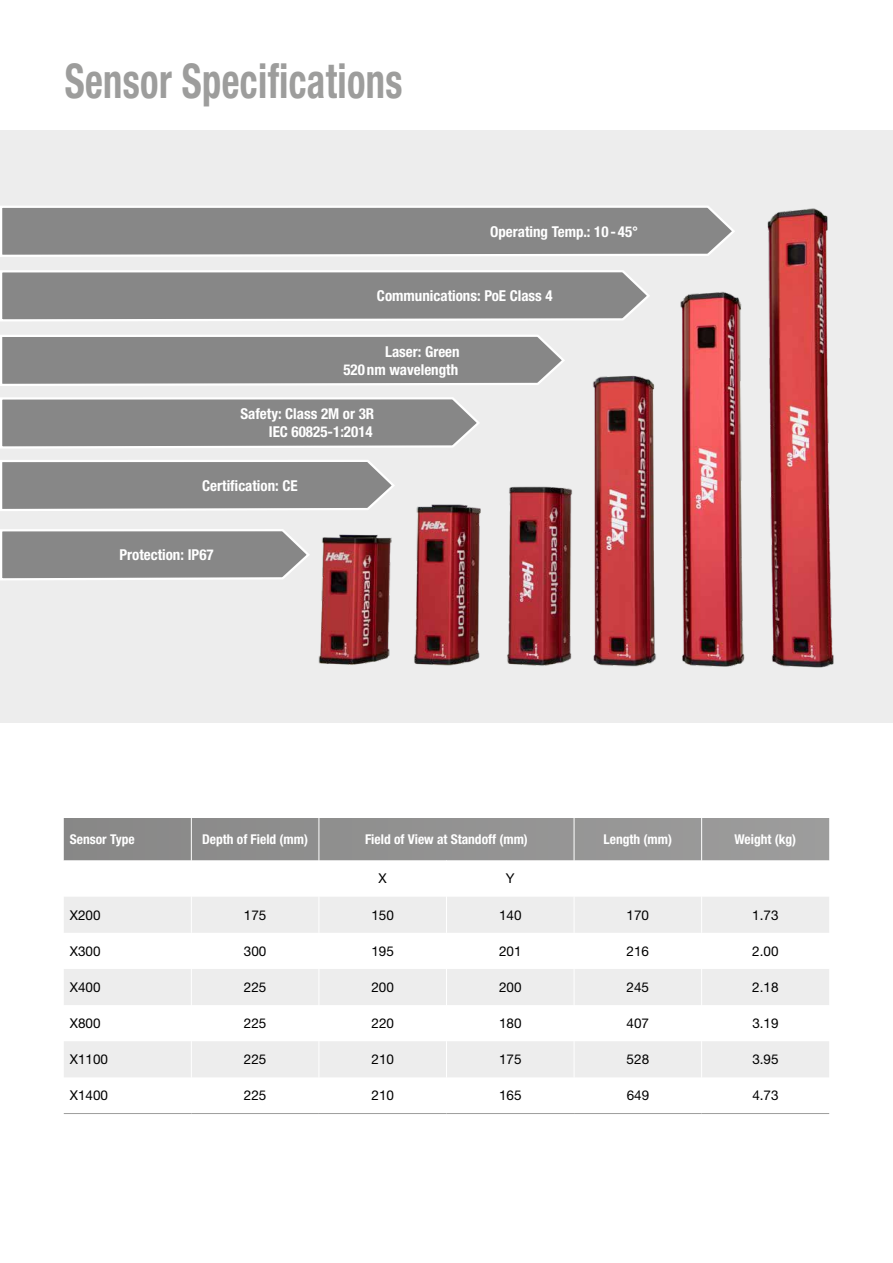
<style>
.page{position:relative;width:893px;height:1263px;background:#fff}
.page>*{position:absolute;margin:0;border:0;box-sizing:border-box;transform-origin:0 0}
.t1{font:700 condensed 48px "Helvetica Neue LT Std";letter-spacing:.01em;color:#9d9d9c;scale:.8 1}
.t2{font:700 condensed 15px/18px "Helvetica Neue LT Std";color:#fff;text-align:right}
.t3{font:13.5px "Helvetica Neue LT Std";color:#000}
.t4{font:700 condensed 13.5px "Helvetica Neue LT Std";color:#fff}
</style>
<div class="page">
<div style="left:0;top:130px;width:893px;height:593px;background:#ededed"></div>
<img style="left:318px;top:208px;width:516px;height:460px">
<svg style="left:64px;top:818px;width:765px;height:42px;background:#929291"></svg>
<svg style="left:64px;top:897px;width:765px;height:180px;fill:#ededed"></svg>
<hr style="left:191px;top:818px;width:1px;height:42px;background:#fff">
<hr style="left:319px;top:818px;width:1px;height:42px;background:#fff">
<hr style="left:574px;top:818px;width:1px;height:42px;background:#fff">
<hr style="left:191px;top:897px;width:1px;height:36px;background:#fff">
<hr style="left:319px;top:897px;width:1px;height:36px;background:#fff">
<hr style="left:446px;top:897px;width:1px;height:36px;background:#fff">
<hr style="left:574px;top:897px;width:1px;height:36px;background:#fff">
<hr style="left:191px;top:933px;width:1px;height:36px;background:#fff">
<hr style="left:319px;top:933px;width:1px;height:36px;background:#fff">
<hr style="left:446px;top:933px;width:1px;height:36px;background:#fff">
<hr style="left:574px;top:933px;width:1px;height:36px;background:#fff">
<hr style="left:191px;top:969px;width:1px;height:36px;background:#fff">
<hr style="left:319px;top:969px;width:1px;height:36px;background:#fff">
<hr style="left:446px;top:969px;width:1px;height:36px;background:#fff">
<hr style="left:574px;top:969px;width:1px;height:36px;background:#fff">
<hr style="left:191px;top:1005px;width:1px;height:36px;background:#fff">
<hr style="left:319px;top:1005px;width:1px;height:36px;background:#fff">
<hr style="left:446px;top:1005px;width:1px;height:36px;background:#fff">
<hr style="left:574px;top:1005px;width:1px;height:36px;background:#fff">
<hr style="left:191px;top:1041px;width:1px;height:36px;background:#fff">
<hr style="left:319px;top:1041px;width:1px;height:36px;background:#fff">
<hr style="left:446px;top:1041px;width:1px;height:36px;background:#fff">
<hr style="left:574px;top:1041px;width:1px;height:36px;background:#fff">
<hr style="left:701px;top:818px;width:1px;height:42px;background:#fff">
<hr style="left:701px;top:897px;width:1px;height:36px;background:#fff">
<hr style="left:701px;top:933px;width:1px;height:36px;background:#fff">
<hr style="left:701px;top:969px;width:1px;height:36px;background:#fff">
<hr style="left:701px;top:1005px;width:1px;height:36px;background:#fff">
<hr style="left:701px;top:1041px;width:1px;height:36px;background:#fff">
<hr style="left:64px;top:1113px;width:127px;height:1px;background:#9d9d9c">
<hr style="left:191px;top:1113px;width:128px;height:1px;background:#9d9d9c">
<hr style="left:319px;top:1113px;width:127px;height:1px;background:#9d9d9c">
<hr style="left:446px;top:1113px;width:128px;height:1px;background:#9d9d9c">
<hr style="left:574px;top:1113px;width:128px;height:1px;background:#9d9d9c">
<hr style="left:702px;top:1113px;width:127px;height:1px;background:#9d9d9c">
<svg style="left:0;top:206px;width:737px;height:52px;background:#959595"></svg>
<svg style="left:0;top:268px;width:652px;height:55px;background:#9b9b9b"></svg>
<svg style="left:0;top:333px;width:567px;height:54px;background:#9a9a9a"></svg>
<svg style="left:0;top:395px;width:482px;height:55px;background:#9c9c9c"></svg>
<svg style="left:0;top:458px;width:397px;height:54px;background:#9b9b9b"></svg>
<svg style="left:0;top:529px;width:310px;height:51px;background:#979797"></svg>
<h1 class="t1" style="left:65px;top:52px;width:424px">Sensor Specifications</h1>
<p class="t2" style="left:490px;top:222px;width:150px">Operating Temp.: 10 - 45°</p>
<p class="t2" style="left:377px;top:287px;width:177px">Communications: PoE Class 4</p>
<p class="t2" style="left:343px;top:342px;width:118px">Laser: Green<br>520nm wavelength</p>
<p class="t2" style="left:241px;top:405px;width:135px">Safety: Class 2M or 3R<br>IEC 60825-1:2014</p>
<p class="t2" style="left:202px;top:476px;width:97px">Certification: CE</p>
<p class="t2" style="left:119px;top:546px;width:96px">Protection: IP67</p>
<p class="t4" style="left:70px;top:831px;width:66px">Sensor Type</p>
<p class="t4" style="left:202px;top:831px;width:107px">Depth of Field (mm)</p>
<p class="t4" style="left:365px;top:831px;width:164px">Field of View at Standoff (mm)</p>
<p class="t4" style="left:604px;top:831px;width:70px">Length (mm)</p>
<p class="t4" style="left:734px;top:831px;width:63px">Weight (kg)</p>
<p class="t3" style="left:379px;top:870px;width:10px">X</p>
<p class="t3" style="left:506px;top:870px;width:10px">Y</p>
<p class="t3" style="left:70px;top:907px;width:32px">X200</p>
<p class="t3" style="left:244px;top:907px;width:24px">175</p>
<p class="t3" style="left:371px;top:907px;width:24px">150</p>
<p class="t3" style="left:499px;top:907px;width:24px">140</p>
<p class="t3" style="left:627px;top:907px;width:24px">170</p>
<p class="t3" style="left:752px;top:907px;width:28px">1.73</p>
<p class="t3" style="left:70px;top:943px;width:32px">X300</p>
<p class="t3" style="left:244px;top:943px;width:24px">300</p>
<p class="t3" style="left:371px;top:943px;width:24px">195</p>
<p class="t3" style="left:499px;top:943px;width:24px">201</p>
<p class="t3" style="left:627px;top:943px;width:24px">216</p>
<p class="t3" style="left:752px;top:943px;width:28px">2.00</p>
<p class="t3" style="left:70px;top:979px;width:32px">X400</p>
<p class="t3" style="left:244px;top:979px;width:24px">225</p>
<p class="t3" style="left:371px;top:979px;width:24px">200</p>
<p class="t3" style="left:499px;top:979px;width:24px">200</p>
<p class="t3" style="left:627px;top:979px;width:24px">245</p>
<p class="t3" style="left:752px;top:979px;width:28px">2.18</p>
<p class="t3" style="left:70px;top:1015px;width:32px">X800</p>
<p class="t3" style="left:244px;top:1015px;width:24px">225</p>
<p class="t3" style="left:371px;top:1015px;width:24px">220</p>
<p class="t3" style="left:499px;top:1015px;width:24px">180</p>
<p class="t3" style="left:627px;top:1015px;width:24px">407</p>
<p class="t3" style="left:752px;top:1015px;width:28px">3.19</p>
<p class="t3" style="left:70px;top:1051px;width:40px">X1100</p>
<p class="t3" style="left:244px;top:1051px;width:24px">225</p>
<p class="t3" style="left:371px;top:1051px;width:24px">210</p>
<p class="t3" style="left:499px;top:1051px;width:24px">175</p>
<p class="t3" style="left:627px;top:1051px;width:24px">528</p>
<p class="t3" style="left:752px;top:1051px;width:28px">3.95</p>
<p class="t3" style="left:70px;top:1087px;width:40px">X1400</p>
<p class="t3" style="left:244px;top:1087px;width:24px">225</p>
<p class="t3" style="left:371px;top:1087px;width:24px">210</p>
<p class="t3" style="left:499px;top:1087px;width:24px">165</p>
<p class="t3" style="left:627px;top:1087px;width:24px">649</p>
<p class="t3" style="left:752px;top:1087px;width:28px">4.73</p>
</div>
